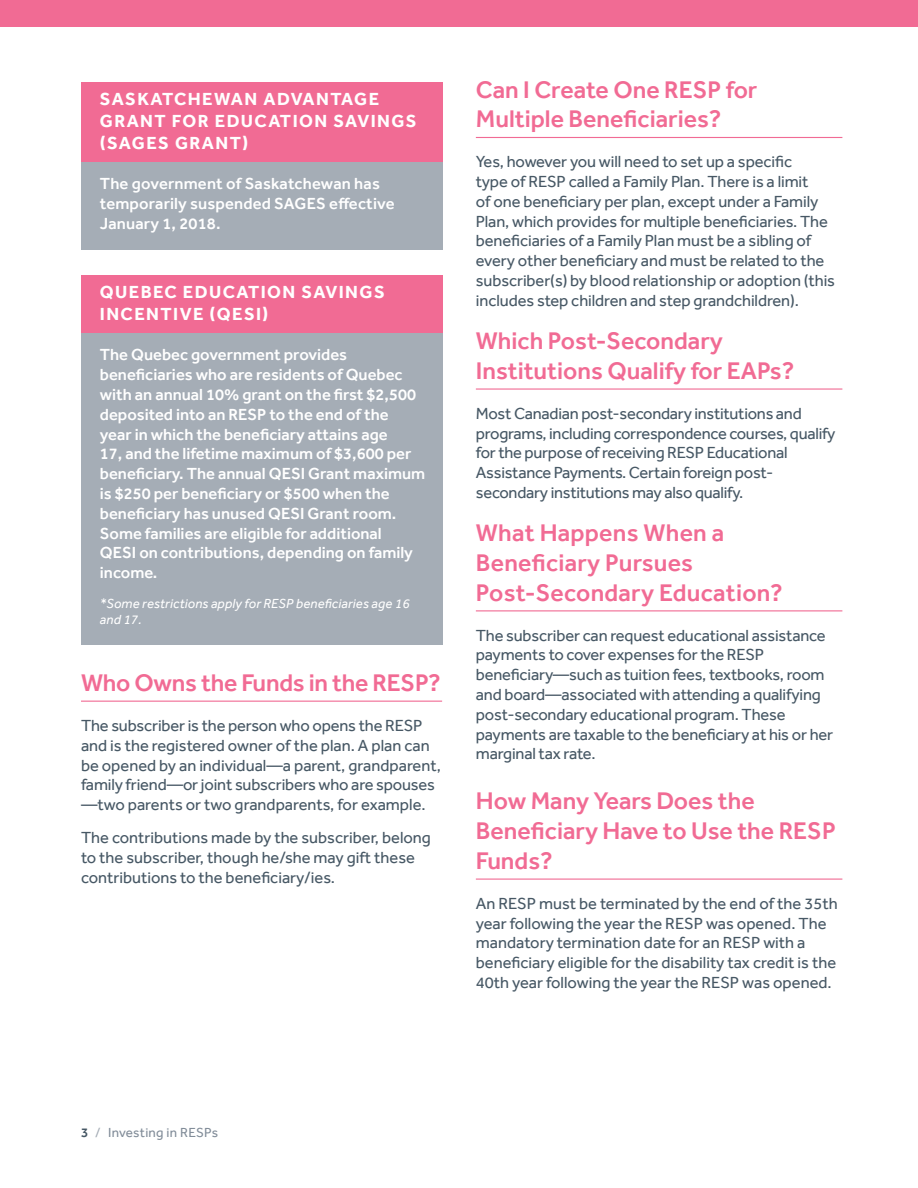
<style>
.page{position:relative;width:918px;height:1188px;background:#fff}
.page>*{position:absolute;margin:0;border:0;box-sizing:border-box;transform-origin:0 0}
.t1{font:500 24.75px/29.7px "Effra";color:#f16b94}
.t2{font:700 18px/21.6px "Effra";letter-spacing:.08em;color:#fff}
.t3{font:16.5px/19.8px "Effra";letter-spacing:-.01em;color:#475865}
.t4{font:500 16.5px/19.8px "Effra";color:#fff}
.t5{font:italic 13.5px/16.2px "Effra";letter-spacing:.01em;color:#fff}
.t6{font:13.5px "Effra";letter-spacing:.02em;color:#828d99}
.s1{font-weight:500;color:#475865}
.s2{color:#a5adb6}
</style>
<div class="page">
<div style="left:0;top:0;width:918px;height:27px;background:#f16b94"></div>
<hr style="left:81px;top:701px;width:361px;height:1px;background:#f16b94">
<div style="left:81px;top:82px;width:361px;height:80px;background:#f16b94"></div>
<div style="left:81px;top:162px;width:361px;height:87px;background:#a5adb6"></div>
<div style="left:81px;top:275px;width:361px;height:58px;background:#f16b94"></div>
<div style="left:81px;top:333px;width:361px;height:311px;background:#a5adb6"></div>
<hr style="left:476px;top:137px;width:366px;height:1px;background:#f16b94">
<hr style="left:476px;top:388px;width:366px;height:2px;background:#f16b94">
<hr style="left:476px;top:610px;width:366px;height:1px;background:#f16b94">
<hr style="left:476px;top:879px;width:366px;height:1px;background:#f16b94">
<p class="t2" style="left:100px;top:88px;width:318px">SASKATCHEWAN ADVANTAGE<br>GRANT FOR EDUCATION SAVINGS (SAGES GRANT)</p>
<p class="t4" style="left:100px;top:174px;width:296px">The government of Saskatchewan has temporarily suspended SAGES effective<br>January 1, 2018.</p>
<p class="t2" style="left:100px;top:281px;width:286px">QUEBEC EDUCATION SAVINGS<br>INCENTIVE (QESI)</p>
<p class="t4" style="left:100px;top:345px;width:327px">The Quebec government provides beneficiaries who are residents of Quebec with an annual 10% grant on the first $2,500 deposited into an RESP to the end of the<br>year in which the beneficiary attains age<br>17, and the lifetime maximum of $3,600 per beneficiary. The annual QESI Grant maximum is $250 per beneficiary or $500 when the beneficiary has unused QESI Grant room.<br>Some families are eligible for additional<br>QESI on contributions, depending on family income.</p>
<p class="t5" style="left:100px;top:595px;width:311px">*Some restrictions apply for RESP beneficiaries age 16 and 17.</p>
<h1 class="t1" style="left:81px;top:667px;width:361px">Who Owns the Funds in the RESP?</h1>
<p class="t3" style="left:81px;top:715px;width:361px">The subscriber is the person who opens the RESP and is the registered owner of the plan. A plan can be opened by an individual—a parent, grandparent, family friend—or joint subscribers who are spouses —two parents or two grandparents, for example.</p>
<p class="t3" style="left:81px;top:828px;width:351px">The contributions made by the subscriber, belong to the subscriber, though he/she may gift these contributions to the beneficiary/ies.</p>
<h1 class="t1" style="left:476px;top:74px;width:283px">Can I Create One RESP for<br>Multiple Beneficiaries?</h1>
<p class="t3" style="left:476px;top:152px;width:361px">Yes, however you will need to set up a specific<br>type of RESP called a Family Plan. There is a limit<br>of one beneficiary per plan, except under a Family Plan, which provides for multiple beneficiaries. The beneficiaries of a Family Plan must be a sibling of every other beneficiary and must be related to the subscriber(s) by blood relationship or adoption (this includes step children and step grandchildren).</p>
<h1 class="t1" style="left:476px;top:326px;width:320px">Which Post-Secondary<br>Institutions Qualify for EAPs?</h1>
<p class="t3" style="left:476px;top:403px;width:361px">Most Canadian post-secondary institutions and programs, including correspondence courses, qualify for the purpose of receiving RESP Educational Assistance Payments. Certain foreign post&shy;secondary institutions may also qualify.</p>
<h1 class="t1" style="left:476px;top:518px;width:308px">What Happens When a<br>Beneficiary Pursues<br>Post-Secondary Education?</h1>
<p class="t3" style="left:476px;top:625px;width:359px">The subscriber can request educational assistance payments to cover expenses for the RESP beneficiary—such as tuition fees, textbooks, room and board—associated with attending a qualifying post-secondary educational program. These payments are taxable to the beneficiary at his or her marginal tax rate.</p>
<h1 class="t1" style="left:476px;top:786px;width:361px">How Many Years Does the<br>Beneficiary Have to Use the RESP<br>Funds?</h1>
<p class="t3" style="left:476px;top:893px;width:363px">An RESP must be terminated by the end of the 35th year following the year the RESP was opened. The mandatory termination date for an RESP with a beneficiary eligible for the disability tax credit is the 40th year following the year the RESP was opened.</p>
<p class="t6" style="left:81px;top:1124px;width:139px"><span class="s1">3</span> <span class="s2">/</span> Investing in RESPs</p>
</div>
